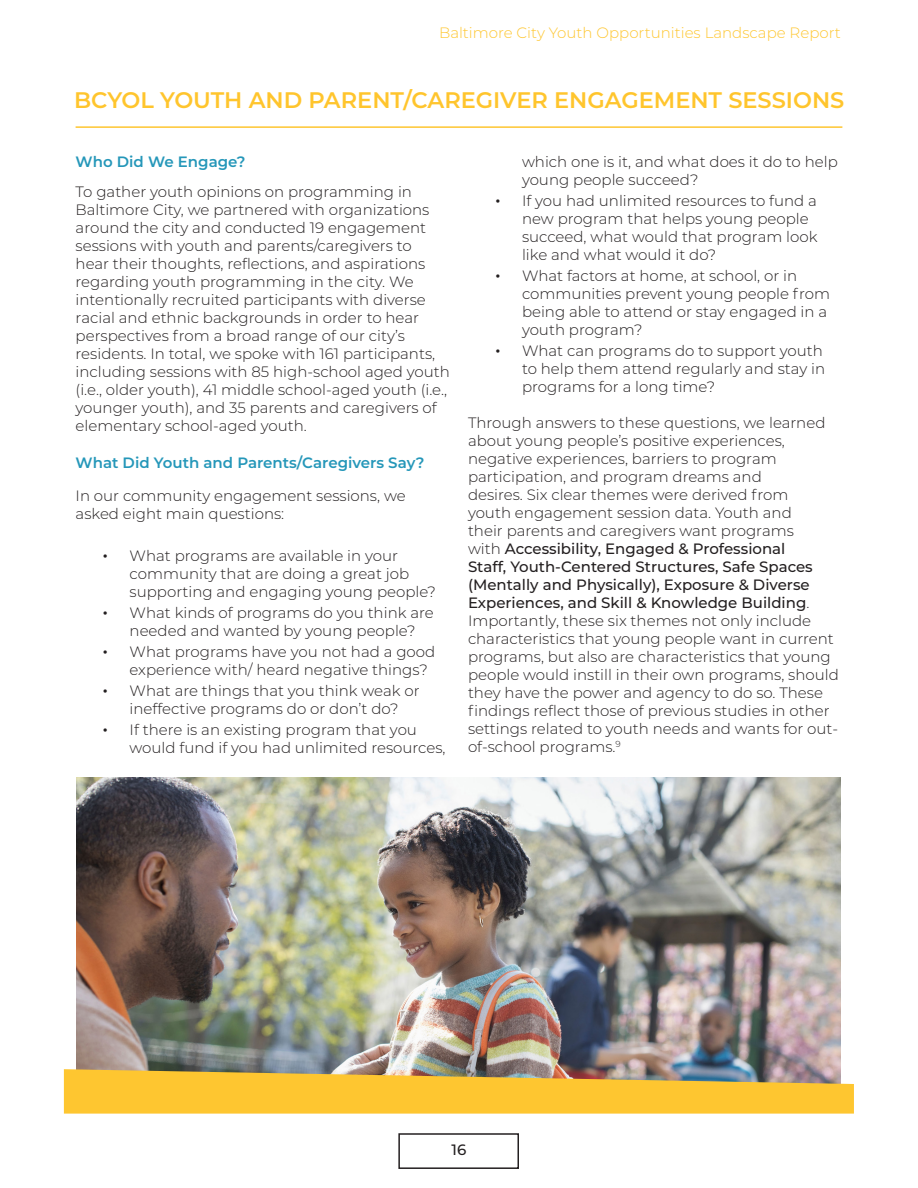
<style>
.page{position:relative;width:918px;height:1188px;background:#fff}
.page>*{position:absolute;margin:0;border:0;box-sizing:border-box;transform-origin:0 0}
.t1{font:600 22.5px "Montserrat";color:#ffc52d}
.t2{font:300 15px/18px "Montserrat";color:#231f20}
.t3{font:600 15px "Montserrat";color:#2597b9}
.t4{font:300 15px "Montserrat";color:#fec630}
.t5{font:500 15px "Montserrat";color:#231f20}
.s1{font-weight:500;font-size:18px}
.s2{font-weight:500}
</style>
<div class="page">
<div style="left:398px;top:1133px;width:121px;height:36px;border:2px solid #231f20"></div>
<hr style="left:76px;top:126px;width:766px;height:2px;background:#fec630">
<img style="left:76px;top:777px;width:765px;height:292px">
<img style="left:64px;top:1069px;width:790px;height:45px">
<p class="t4" style="left:439px;top:23px;width:403px">Baltimore City Youth Opportunities Landscape Report</p>
<h1 class="t1" style="left:74px;top:84px;width:772px">BCYOL YOUTH AND PARENT/CAREGIVER ENGAGEMENT SESSIONS</h1>
<p class="t3" style="left:76px;top:151px;width:172px">Who Did We Engage?</p>
<p class="t2" style="left:76px;top:182px;width:376px">To gather youth opinions on programming in Baltimore City, we partnered with organizations around the city and conducted 19 engagement sessions with youth and parents/caregivers to<br>hear their thoughts, reflections, and aspirations regarding youth programming in the city. We intentionally recruited participants with diverse racial and ethnic backgrounds in order to hear perspectives from a broad range of our city’s residents. In total, we spoke with 161 participants, including sessions with 85 high-school aged youth (i.e., older youth), 41 middle school-aged youth (i.e., younger youth), and 35 parents and caregivers of elementary school-aged youth.</p>
<p class="t3" style="left:76px;top:452px;width:351px">What Did Youth and Parents/Caregivers Say?</p>
<p class="t2" style="left:76px;top:486px;width:332px">In our community engagement sessions, we asked eight main questions:</p>
<p class="t2" style="left:130px;top:546px;width:308px;text-indent:-27px"><span class="s1">•</span> What programs are available in your community that are doing a great job supporting and engaging young people?</p>
<p class="t2" style="left:103px;top:603px;width:333px;text-align:center"><span class="s1">•</span> What kinds of programs do you think are needed and wanted by young people?</p>
<p class="t2" style="left:130px;top:642px;width:307px;text-indent:-27px"><span class="s1">•</span> What programs have you not had a good experience with/ heard negative things?</p>
<p class="t2" style="left:103px;top:681px;width:319px;text-align:center"><span class="s1">•</span> What are things that you think weak or ineffective programs do or don’t do?</p>
<p class="t2" style="left:130px;top:720px;width:318px;text-indent:-27px"><span class="s1">•</span> If there is an existing program that you would fund if you had unlimited resources,</p>
<p class="t2" style="left:522px;top:152px;width:317px">which one is it, and what does it do to help young people succeed?</p>
<p class="t2" style="left:522px;top:191px;width:297px;text-indent:-27px"><span class="s1">•</span> If you had unlimited resources to fund a new program that helps young people succeed, what would that program look like and what would it do?</p>
<p class="t2" style="left:522px;top:266px;width:310px;text-indent:-27px"><span class="s1">•</span> What factors at home, at school, or in communities prevent young people from being able to attend or stay engaged in a youth program?</p>
<p class="t2" style="left:522px;top:341px;width:305px;text-indent:-27px"><span class="s1">•</span> What can programs do to support youth to help them attend regularly and stay in programs for a long time?</p>
<p class="t2" style="left:468px;top:413px;width:372px">Through answers to these questions, we learned about young people’s positive experiences, negative experiences, barriers to program participation, and program dreams and<br>desires. Six clear themes were derived from<br>youth engagement session data. Youth and<br>their parents and caregivers want programs<br>with <span class="s2">Accessibility, Engaged &amp; Professional<br>Staff, Youth-Centered Structures, Safe Spaces (Mentally and Physically), Exposure &amp; Diverse Experiences, and Skill &amp; Knowledge Building</span>.<br>Importantly, these six themes not only include characteristics that young people want in current programs, but also are characteristics that young people would instill in their own programs, should they have the power and agency to do so. These findings reflect those of previous studies in other settings related to youth needs and wants for out&shy;of-school programs.<sup>9</sup></p>
<p class="t5" style="left:452px;top:1139px;width:16px">16</p>
</div>
